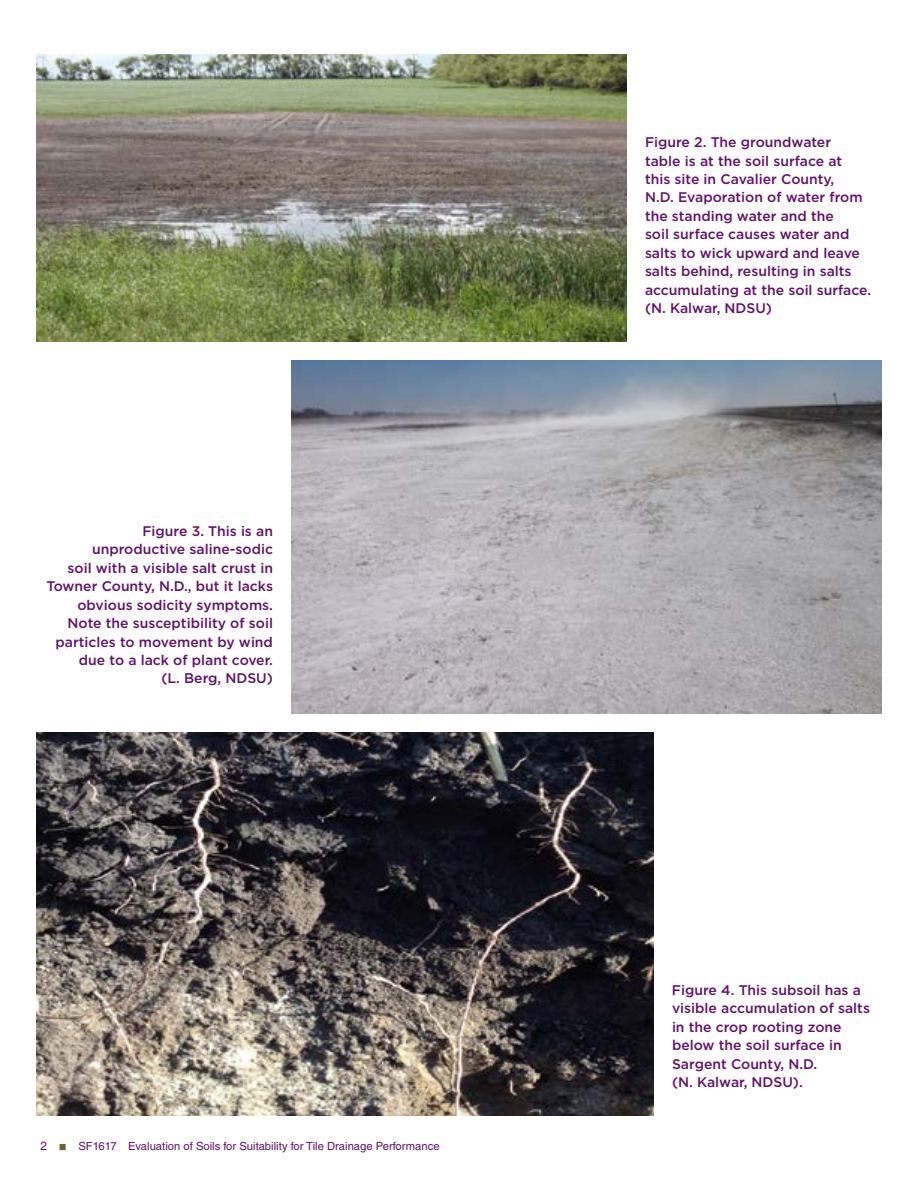
<style>
.page{position:relative;width:918px;height:1188px;background:#fff}
.page>*{position:absolute;margin:0;border:0;box-sizing:border-box;transform-origin:0 0}
.t1{font:500 13.95px/18.5px "Gotham";color:#61116a}
.t2{font:12px "Helvetica LT Std";color:#61116a}
.t3{font:11.25px "Helvetica LT Std";color:#61116a}
</style>
<div class="page">
<img style="left:36px;top:54px;width:591px;height:288px">
<img style="left:291px;top:360px;width:591px;height:354px">
<img style="left:36px;top:732px;width:618px;height:384px">
<p class="t1" style="left:46px;top:522px;width:228px;text-align:right">Figure 3. This is an unproductive saline-sodic<br>soil with a visible salt crust in<br>Towner County, N.D., but it lacks obvious sodicity symptoms.<br>Note the susceptibility of soil particles to movement by wind due to a lack of plant cover.<br>(L. Berg, NDSU)</p>
<p class="t2" style="left:40px;top:1139px;width:8px">2</p>
<p class="t3" style="left:78px;top:1140px;width:363px">SF1617 Evaluation of Soils for Suitability for Tile Drainage Performance</p>
<p class="t1" style="left:645px;top:133px;width:228px">Figure 2. The groundwater<br>table is at the soil surface at<br>this site in Cavalier County,<br>N.D. Evaporation of water from the standing water and the<br>soil surface causes water and salts to wick upward and leave salts behind, resulting in salts accumulating at the soil surface. (N. Kalwar, NDSU)</p>
<p class="t1" style="left:672px;top:981px;width:200px">Figure 4. This subsoil has a visible accumulation of salts in the crop rooting zone below the soil surface in<br>Sargent County, N.D.<br>(N. Kalwar, NDSU).</p>
</div>
